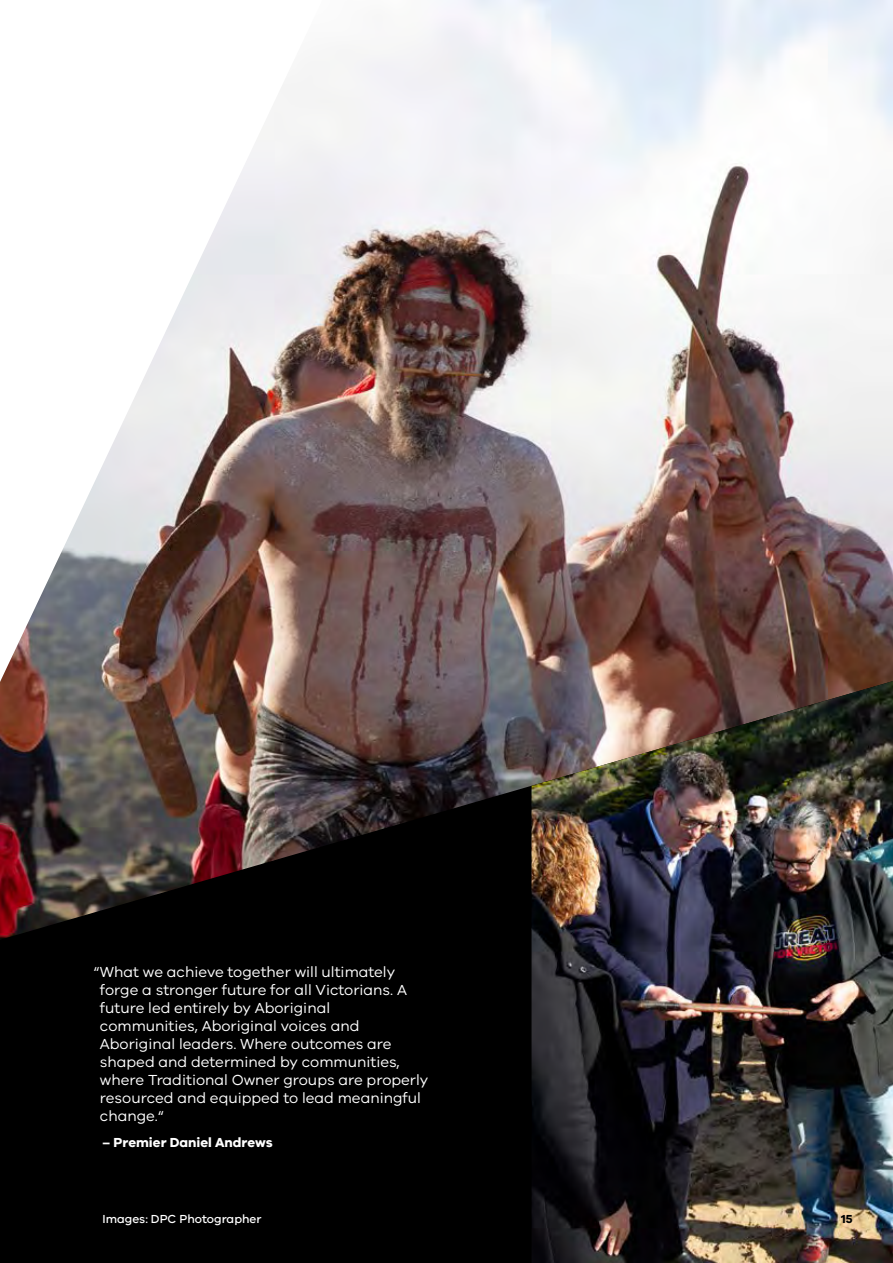
<style>
.page{position:relative;width:893px;height:1263px;background:#fff}
.page>*{position:absolute;margin:0;border:0;box-sizing:border-box;transform-origin:0 0}
.Quote_lvl_1{font:15px/18px "VIC";color:#fff}
.Quote_lvl_2{font:700 13.5px "VIC";color:#fff}
.t1{font:500 12px "VIC";color:#fff}
.t2{font:700 12px "VIC";color:#000}
</style>
<div class="page">
<img style="left:0;top:0;width:893px;height:681px">
<svg style="left:0;top:681px;width:531px;height:582px;background:#1c1514"></svg>
<img style="left:531px;top:681px;width:362px;height:582px">
<p class="Quote_lvl_1" style="left:100px;top:962px;width:330px;text-indent:-6px">“What we achieve together will ultimately forge a stronger future for all Victorians. A future led entirely by Aboriginal communities, Aboriginal voices and Aboriginal leaders. Where outcomes are shaped and determined by communities, where Traditional Owner groups are properly resourced and equipped to lead meaningful change.“</p>
<p class="Quote_lvl_2" style="left:102px;top:1134px;width:172px">– Premier Daniel Andrews</p>
<p class="t1" style="left:103px;top:1211px;width:160px">Images: DPC Photographer</p>
<p class="t2" style="left:841px;top:1211px;width:13px">15</p>
</div>
